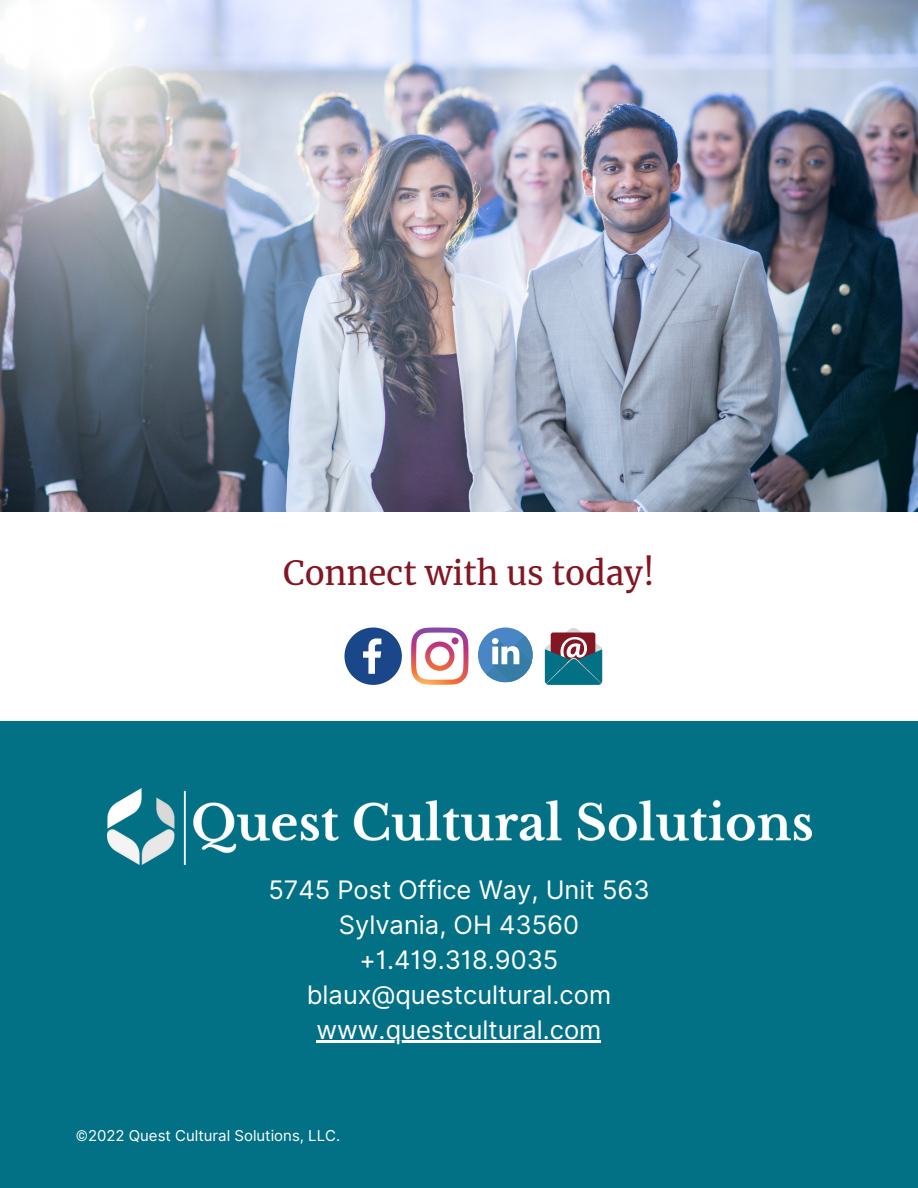
<style>
.page{position:relative;width:918px;height:1188px;background:#fff}
.page>*{position:absolute;margin:0;border:0;box-sizing:border-box;transform-origin:0 0}
.t1{font:33px "Merriweather";color:#831623}
.t2{font:25.5px "Inter";color:#fff}
.t3{font:15px "Inter";color:#fff}
</style>
<div class="page">
<div style="left:0;top:721px;width:918px;height:467px;background:#037185"></div>
<img style="left:107px;top:788px;width:704px;height:77px">
<svg style="left:344px;top:628px;width:58px;height:57px"></svg>
<div style="left:478px;top:628px;width:55px;height:54px;background:#4a86c5;border-radius:50%"></div>
<svg style="left:486px;top:636px;width:47px;height:47px"></svg>
<svg style="left:411px;top:628px;width:57px;height:57px"></svg>
<svg style="left:545px;top:628px;width:57px;height:57px"></svg>
<img style="left:0;top:0;width:918px;height:512px">
<hr style="left:317px;top:1041px;width:284px;height:2px;background:#fff">
<p class="t1" style="left:283px;top:552px;width:373px">Connect with us today!</p>
<p class="t2" style="left:268px;top:875px;width:383px">5745 Post Office Way, Unit 563</p>
<p class="t2" style="left:339px;top:909px;width:242px">Sylvania, OH 43560</p>
<p class="t2" style="left:360px;top:944px;width:200px">+1.419.318.9035</p>
<p class="t2" style="left:307px;top:979px;width:306px">blaux@questcultural.com</p>
<p class="t2" style="left:317px;top:1014px;width:286px">www.questcultural.com</p>
<p class="t3" style="left:76px;top:1127px;width:266px">©2022 Quest Cultural Solutions, LLC.</p>
</div>
